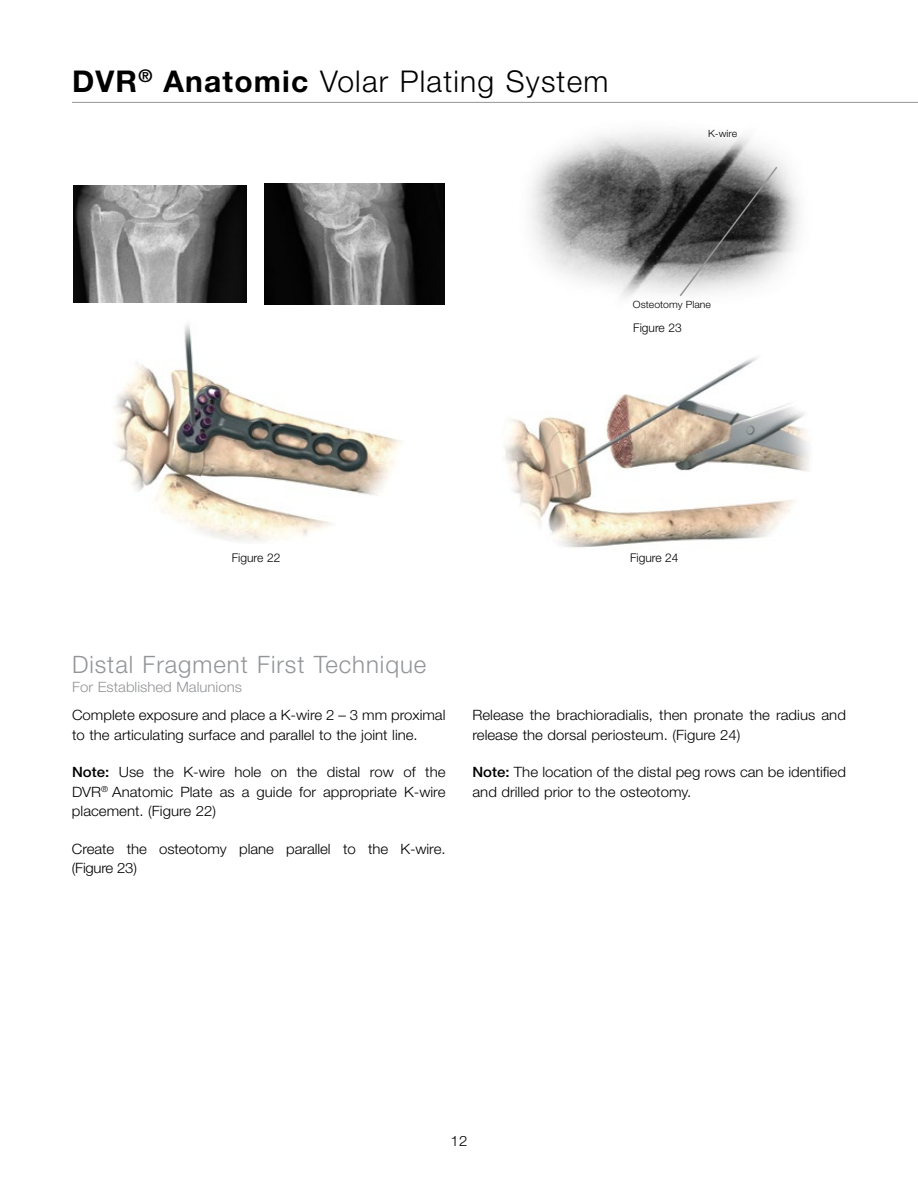
<style>
.page{position:relative;width:918px;height:1188px;background:#fff}
.page>*{position:absolute;margin:0;border:0;box-sizing:border-box;transform-origin:0 0}
.t1{font:300 30px "Helvetica Neue LT Std";letter-spacing:.04em;color:#000}
.t2{font:300 24px "Helvetica Neue LT Std";letter-spacing:.04em;color:#939598}
.t3{font:300 14.25px/19.5px "Helvetica Neue LT Std";color:#000;scale:1.05 1}
.t4{font:300 14.25px "Helvetica Neue LT Std";color:#939598;scale:1.05 1}
.t5{font:300 12px "Helvetica Neue LT Std";color:#000}
.t6{font:300 10.05px "Helvetica Neue LT Std";color:#000;scale:1.05 1}
.s1{font-weight:700}
.s2{font-weight:500}
</style>
<div class="page">
<hr style="left:72px;top:102px;width:846px;height:1px;background:#939598">
<img style="left:505px;top:357px;width:305px;height:191px">
<img style="left:115px;top:324px;width:286px;height:218px">
<img style="left:74px;top:185px;width:173px;height:117px">
<img style="left:264px;top:183px;width:180px;height:121px">
<img style="left:531px;top:131px;width:268px;height:167px">
<svg style="left:678px;top:165px;width:101px;height:133px;background:#767676"></svg>
<h1 class="t1" style="left:72px;top:62px;width:538px"><span class="s1">DVR</span><sup>®</sup> <span class="s1">Anatomic</span> Volar Plating System</h1>
<p class="t6" style="left:708px;top:127px;width:29px">K-wire</p>
<p class="t6" style="left:633px;top:299px;width:76px">Osteotomy Plane</p>
<p class="t5" style="left:633px;top:320px;width:50px">Figure 23</p>
<p class="t5" style="left:232px;top:550px;width:50px">Figure 22</p>
<p class="t5" style="left:630px;top:550px;width:50px">Figure 24</p>
<h2 class="t2" style="left:72px;top:649px;width:356px">Distal Fragment First Technique</h2>
<p class="t4" style="left:72px;top:678px;width:163px">For Established Malunions</p>
<p class="t3" style="left:72px;top:705px;width:357px">Complete exposure and place a K-wire 2 – 3 mm proximal to the articulating surface and parallel to the joint line.</p>
<p class="t3" style="left:72px;top:762px;width:357px;text-align:justify"><span class="s2">Note:</span> Use the K-wire hole on the distal row of the DVR<sup>®</sup> Anatomic Plate as a guide for appropriate K-wire placement. (Figure 22)</p>
<p class="t3" style="left:72px;top:839px;width:357px">Create the osteotomy plane parallel to the K-wire. (Figure 23)</p>
<p class="t3" style="left:472px;top:705px;width:357px">Release the brachioradialis, then pronate the radius and release the dorsal periosteum. (Figure 24)</p>
<p class="t3" style="left:472px;top:762px;width:357px"><span class="s2">Note:</span> The location of the distal peg rows can be identified and drilled prior to the osteotomy.</p>
<p class="t3" style="left:451px;top:1131px;width:17px">12</p>
</div>
